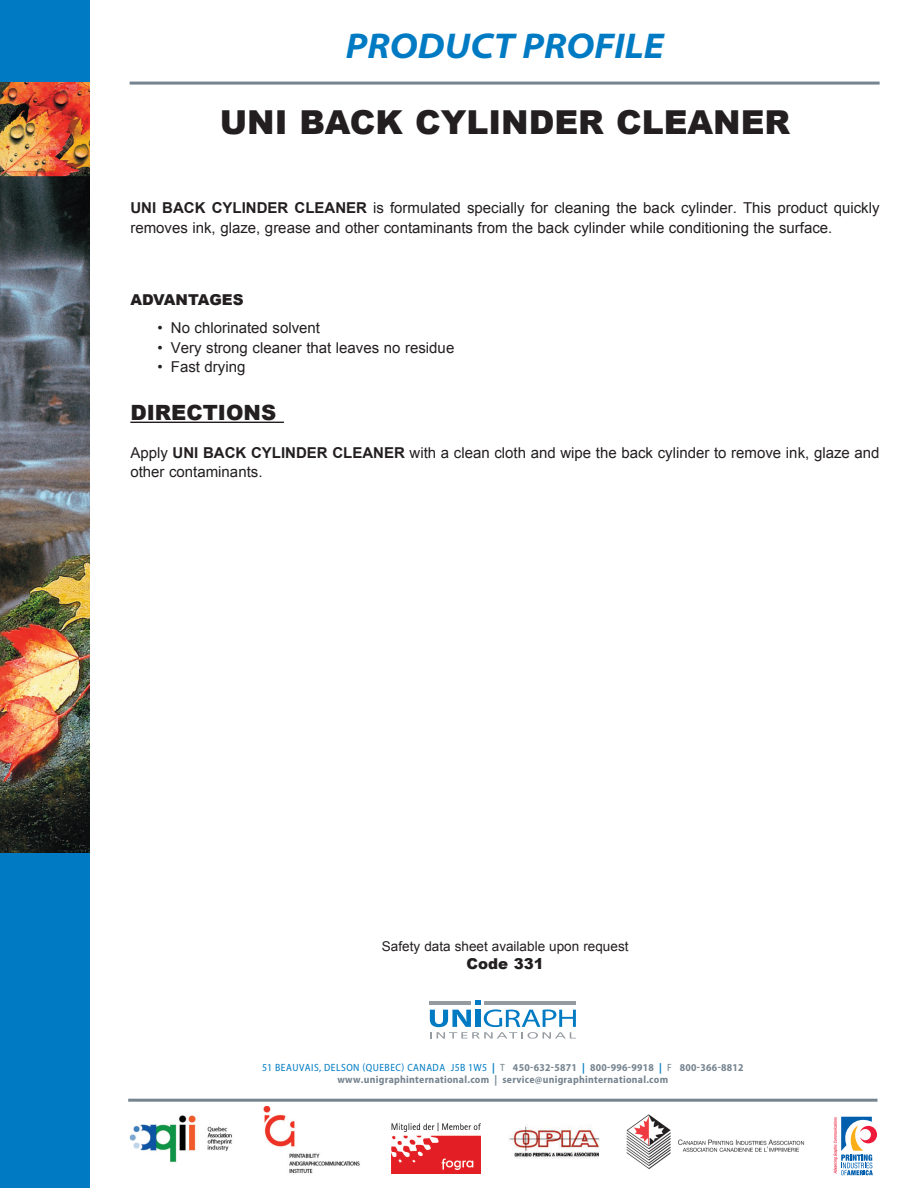
<style>
.page{position:relative;width:918px;height:1188px;background:#fff}
.page>*{position:absolute;margin:0;border:0;box-sizing:border-box;transform-origin:0 0}
.t1{font:italic 700 semi-expanded 36px "Myriad Pro";color:#007bc3}
.t2{font:900 33px "Arial";color:#231f20}
.t3{font:900 21px "Arial";color:#231f20}
.t4{font:15px/19.5px "Arial";color:#231f20}
.t5{font:900 15px "Arial";color:#231f20}
.t6{font:13.5px "Arial";color:#231f20}
.t7{font:700 semi-condensed 10.5px/12px "Myriad Pro";letter-spacing:.025em;color:#76848f;text-align:center}
.s1{font-weight:700}
.s2{font-weight:400;color:#007bc3}
.s3{color:#007bc3}
.s4{font-weight:400}
</style>
<div class="page">
<hr style="left:128px;top:1099px;width:750px;height:3px;background:#76848f">
<hr style="left:130px;top:82px;width:750px;height:3px;background:#76848f">
<svg style="left:430px;top:1001px;width:146px;height:38px"></svg>
<hr style="left:485px;top:1001px;width:91px;height:3px;background:#959ca1">
<hr style="left:430px;top:1001px;width:41px;height:3px;background:#959ca1">
<img style="left:508px;top:1126px;width:92px;height:33px">
<svg style="left:834px;top:1117px;width:43px;height:58px"></svg>
<img style="left:129px;top:1115px;width:103px;height:48px">
<img style="left:263px;top:1106px;width:97px;height:68px">
<img style="left:391px;top:1122px;width:89px;height:51px">
<img style="left:627px;top:1114px;width:178px;height:55px">
<div style="left:0;top:852px;width:90px;height:336px;background:#007ac2"></div>
<img style="left:0;top:82px;width:90px;height:771px">
<div style="left:0;top:0;width:90px;height:82px;background:#007ac2"></div>
<hr style="left:130px;top:422px;width:154px;height:1px;background:#231f20">
<h1 class="t1" style="left:346px;top:33px;width:320px">PRODUCT PROFILE</h1>
<h2 class="t2" style="left:220px;top:97px;width:572px">UNI BACK CYLINDER CLEANER</h2>
<p class="t4" style="left:130px;top:198px;width:751px"><span class="s1">UNI BACK CYLINDER CLEANER</span> is formulated specially for cleaning the back cylinder. This product quickly removes ink, glaze, grease and other contaminants from the back cylinder while conditioning the surface.</p>
<p class="t5" style="left:130px;top:288px;width:115px">ADVANTAGES</p>
<p class="t4" style="left:157px;top:318px;width:164px">• No chlorinated solvent</p>
<p class="t4" style="left:157px;top:338px;width:298px">• Very strong cleaner that leaves no residue</p>
<p class="t4" style="left:157px;top:357px;width:90px">• Fast drying</p>
<h3 class="t3" style="left:130px;top:397px;width:147px">DIRECTIONS</h3>
<p class="t4" style="left:130px;top:443px;width:751px">Apply <span class="s1">UNI BACK CYLINDER CLEANER</span> with a clean cloth and wipe the back cylinder to remove ink, glaze and other contaminants.</p>
<p class="t6" style="left:382px;top:939px;width:248px">Safety data sheet available upon request</p>
<p class="t5" style="left:467px;top:953px;width:79px">Code 331</p>
<p class="t7" style="left:262px;top:1063px;width:483px"><span class="s2">51 BEAUVAIS, DELSON (QUEBEC) CANADA J5B 1W5</span> <span class="s3">|</span> <span class="s4">T</span> 450-632-5871 <span class="s3">|</span> 800-996-9918 <span class="s3">|</span> <span class="s4">F</span> 800-366-8812 www.unigraphinternational.com | service@unigraphinternational.com</p>
</div>
